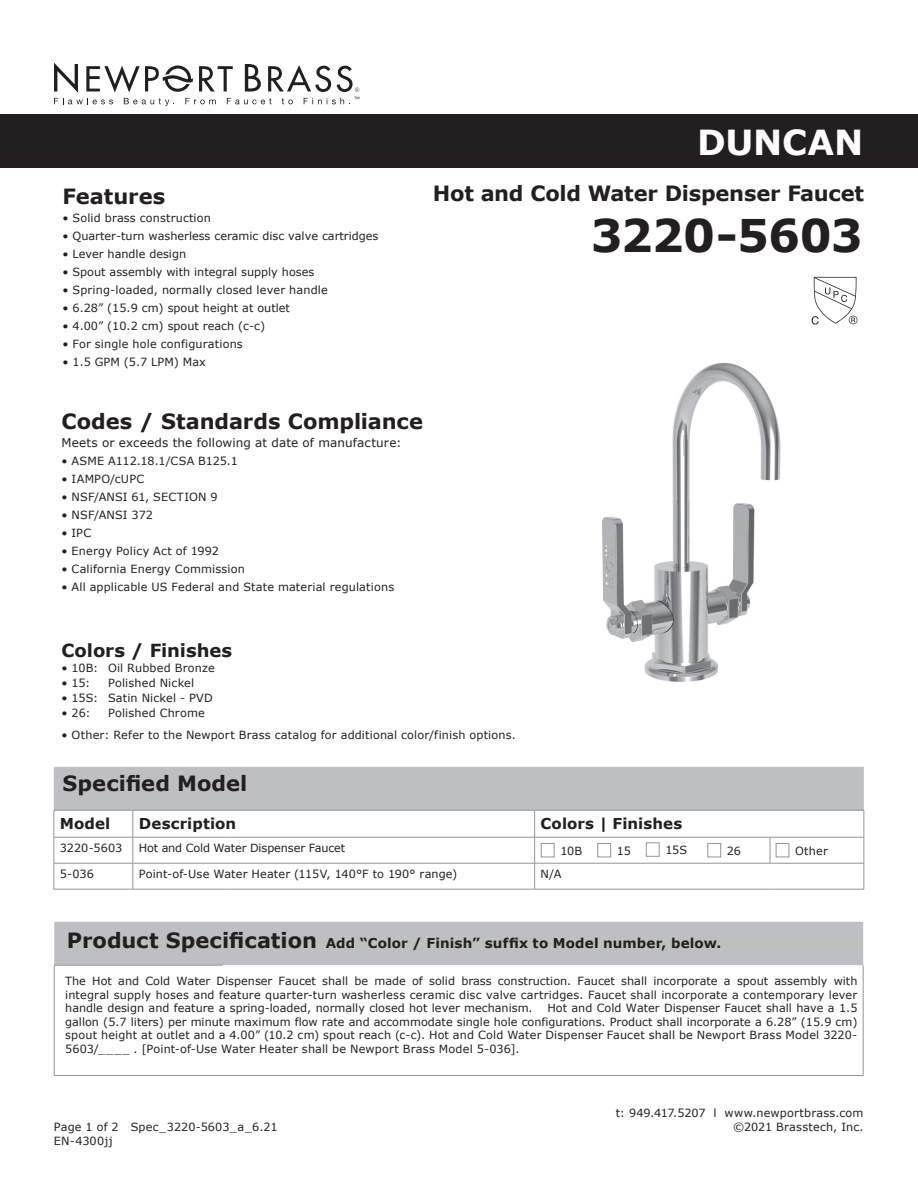
<style>
.page{position:relative;width:918px;height:1188px;background:#fff}
.page>*{position:absolute;margin:0;border:0;box-sizing:border-box;transform-origin:0 0}
.t1{font:700 45px "Verdana";letter-spacing:-.02em;color:#231f20}
.t2{font:700 34.5px "Verdana";letter-spacing:-.01em;color:#fff}
.t3{font:700 21px "Verdana";letter-spacing:-.005em;color:#231f20}
.t4{font:700 18px "Verdana";letter-spacing:-.005em;color:#231f20}
.t5{font:700 15px "Verdana";letter-spacing:.005em;color:#231f20}
.t6{font:700 13.5px "Verdana";letter-spacing:.01em;color:#231f20}
.t7{font:12px "Verdana";letter-spacing:.01em;color:#231f20}
.t8{font:11.25px/13.5px "Verdana";letter-spacing:.01em;color:#231f20;text-align:justify}
.t9{font:11.25px "Verdana";letter-spacing:-.01em;color:#231f20}
.t10{font:11.25px "Verdana";letter-spacing:.03em;color:#231f20}
.s1{font-size:21px}
</style>
<div class="page">
<div style="left:0;top:114px;width:918px;height:54px;background:#231f20"></div>
<svg style="left:54px;top:63px;width:305px;height:43px"></svg>
<svg style="left:54px;top:767px;width:811px;height:122px"></svg>
<hr style="left:54px;top:889px;width:79px;height:1px;background:#939598">
<hr style="left:133px;top:889px;width:97px;height:1px;background:#939598">
<hr style="left:230px;top:889px;width:305px;height:1px;background:#939598">
<hr style="left:535px;top:889px;width:235px;height:1px;background:#939598">
<hr style="left:770px;top:889px;width:94px;height:1px;background:#939598">
<div style="left:54px;top:922px;width:809px;height:43px;background:#bebfc2"></div>
<hr style="left:863px;top:965px;width:1px;height:110px;background:#939598">
<hr style="left:54px;top:965px;width:169px;height:1px;background:#939598">
<hr style="left:54px;top:965px;width:1px;height:110px;background:#939598">
<hr style="left:54px;top:1075px;width:169px;height:1px;background:#939598">
<hr style="left:223px;top:1075px;width:640px;height:1px;background:#939598">
<svg style="left:812px;top:277px;width:45px;height:48px"></svg>
<img style="left:602px;top:363px;width:179px;height:319px">
<h3 class="t3" style="left:62px;top:183px;width:105px">Features</h3>
<p class="t8" style="left:62px;top:211px;width:150px">• Solid brass construction</p>
<p class="t8" style="left:62px;top:229px;width:317px">• Quarter-turn washerless ceramic disc valve cartridges</p>
<p class="t8" style="left:62px;top:247px;width:125px">• Lever handle design</p>
<p class="t8" style="left:62px;top:265px;width:253px">• Spout assembly with integral supply hoses</p>
<p class="t8" style="left:62px;top:283px;width:267px">• Spring-loaded, normally closed lever handle</p>
<p class="t8" style="left:62px;top:301px;width:229px">• 6.28” (15.9 cm) spout height at outlet</p>
<p class="t8" style="left:62px;top:319px;width:204px">• 4.00” (10.2 cm) spout reach (c-c)</p>
<p class="t8" style="left:62px;top:337px;width:182px">• For single hole configurations</p>
<p class="t8" style="left:62px;top:355px;width:145px">• 1.5 GPM (5.7 LPM) Max</p>
<h2 class="t2" style="left:697px;top:120px;width:168px">DUNCAN</h2>
<h3 class="t3" style="left:433px;top:180px;width:433px">Hot and Cold Water Dispenser Faucet</h3>
<h1 class="t1" style="left:591px;top:207px;width:273px">3220-5603</h1>
<h3 class="t3" style="left:62px;top:408px;width:363px">Codes / Standards Compliance</h3>
<p class="t7" style="left:62px;top:435px;width:342px">Meets or exceeds the following at date of manufacture:</p>
<p class="t8" style="left:62px;top:454px;width:178px">• ASME A112.18.1/CSA B125.1</p>
<p class="t10" style="left:62px;top:472px;width:84px">• IAMPO/cUPC</p>
<p class="t8" style="left:62px;top:490px;width:158px">• NSF/ANSI 61, SECTION 9</p>
<p class="t8" style="left:62px;top:508px;width:93px">• NSF/ANSI 372</p>
<p class="t8" style="left:62px;top:526px;width:31px">• IPC</p>
<p class="t8" style="left:62px;top:544px;width:159px">• Energy Policy Act of 1992</p>
<p class="t8" style="left:62px;top:562px;width:185px">• California Energy Commission</p>
<p class="t8" style="left:62px;top:580px;width:334px">• All applicable US Federal and State material regulations</p>
<h3 class="t4" style="left:62px;top:639px;width:172px">Colors / Finishes</h3>
<p class="t8" style="left:62px;top:661px;width:155px">• 10B: Oil Rubbed Bronze</p>
<p class="t8" style="left:62px;top:676px;width:30px">• 15:</p>
<p class="t8" style="left:108px;top:676px;width:88px">Polished Nickel</p>
<p class="t8" style="left:62px;top:691px;width:153px">• 15S: Satin Nickel - PVD</p>
<p class="t8" style="left:62px;top:706px;width:31px">• 26:</p>
<p class="t8" style="left:108px;top:706px;width:98px">Polished Chrome</p>
<p class="t8" style="left:62px;top:729px;width:456px">• Other: Refer to the Newport Brass catalog for additional color/finish options.</p>
<h3 class="t3" style="left:63px;top:769px;width:186px">Specified Model</h3>
<h3 class="t5" style="left:60px;top:814px;width:52px">Model</h3>
<h3 class="t5" style="left:139px;top:814px;width:99px">Description</h3>
<h3 class="t5" style="left:541px;top:814px;width:143px">Colors | Finishes</h3>
<p class="t8" style="left:60px;top:841px;width:64px">3220-5603</p>
<p class="t9" style="left:139px;top:841px;width:208px">Hot and Cold Water Dispenser Faucet</p>
<p class="t8" style="left:60px;top:867px;width:36px">5-036</p>
<p class="t8" style="left:139px;top:867px;width:320px">Point-of-Use Water Heater (115V, 140°F to 190° range)</p>
<p class="t8" style="left:541px;top:867px;width:22px">N/A</p>
<p class="t8" style="left:560px;top:844px;width:23px">10B</p>
<p class="t8" style="left:617px;top:844px;width:16px">15</p>
<p class="t8" style="left:665px;top:843px;width:23px">15S</p>
<p class="t8" style="left:727px;top:844px;width:16px">26</p>
<p class="t8" style="left:795px;top:844px;width:34px">Other</p>
<p class="t6" style="left:67px;top:934px;width:656px"><span class="s1">Product Specification</span> Add “Color / Finish” suffix to Model number, below.</p>
<p class="t8" style="left:65px;top:975px;width:794px">The Hot and Cold Water Dispenser Faucet shall be made of solid brass construction. Faucet shall incorporate a spout assembly with integral supply hoses and feature quarter-turn washerless ceramic disc valve cartridges. Faucet shall incorporate a contemporary lever handle design and feature a spring-loaded, normally closed hot lever mechanism.</p>
<p class="t8" style="left:65px;top:1002px;width:794px;text-indent:482px">Hot and Cold Water Dispenser Faucet shall have a 1.5 gallon (5.7 liters) per minute maximum flow rate and accommodate single hole configurations. Product shall incorporate a 6.28” (15.9 cm) spout height at outlet and a 4.00” (10.2 cm) spout reach (c-c). Hot and Cold Water Dispenser Faucet shall be Newport Brass Model 3220- 5603/____ . [Point-of-Use Water Heater shall be Newport Brass Model 5-036].</p>
<p class="t8" style="left:54px;top:1120px;width:225px">Page 1 of 2 Spec_3220-5603_a_6.21<br>EN-4300jj</p>
<p class="t8" style="left:616px;top:1107px;width:249px;text-align:right">t: 949.417.5207 l www.newportbrass.com ©2021 Brasstech, Inc.</p>
</div>
